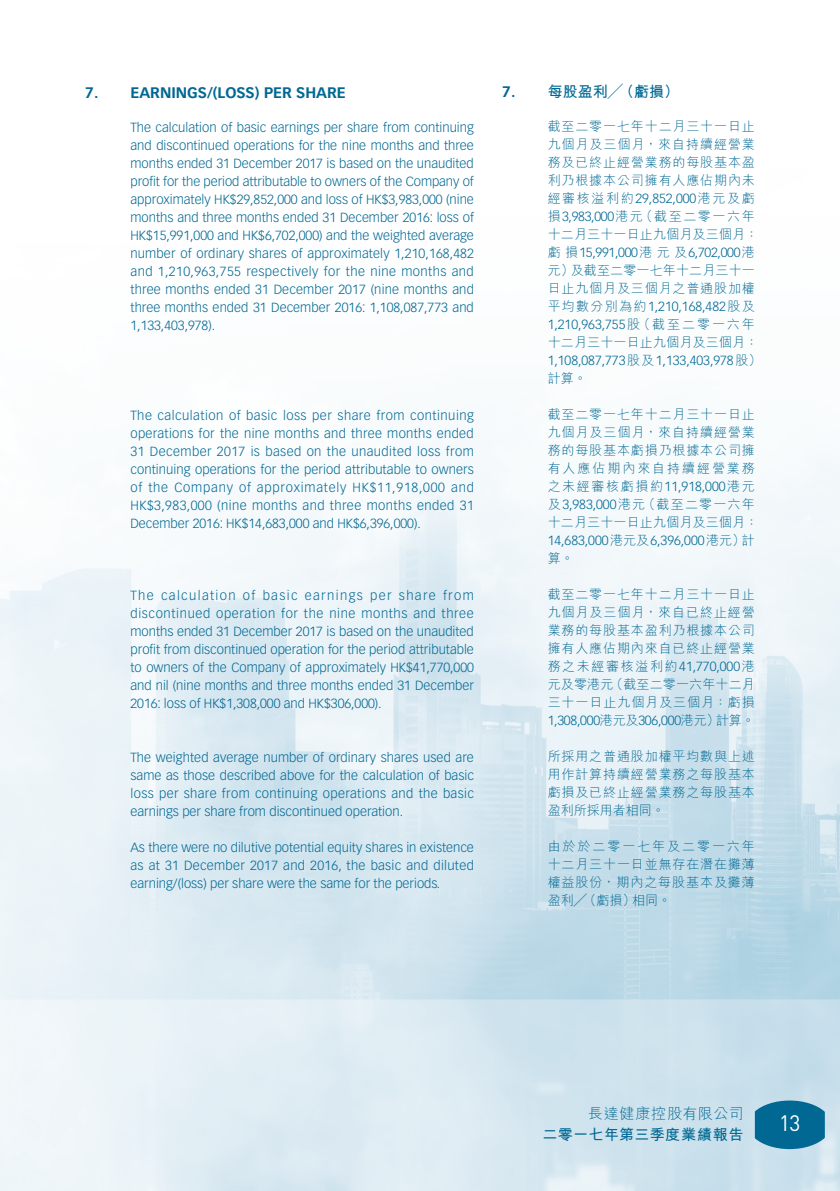
<style>
.page{position:relative;width:840px;height:1191px;background:#fff}
.page>*{position:absolute;margin:0;border:0;box-sizing:border-box;transform-origin:0 0}
.t1{font:22px "DIN";color:#fff;scale:.95 1}
.Notes_Subhead_1{font:700 15px "Vectora LT Std";color:#006893}
.附註_副標題1{font:700 15px "M Hei HK";letter-spacing:.025em;color:#006893}
.t2{font:300 15px "M Hei HK";letter-spacing:.045em;color:#006893}
.Notes{font:300 13px/18px "Vectora LT Std";color:#006893;text-align:justify}
.附註{font:300 13px/18px "M Hei HK";letter-spacing:.065em;color:#006893;text-align:justify}
.s1{font-family:"Vectora LT Std"}
</style>
<div class="page">
<img style="left:1px;top:441px;width:838px;height:750px">
<svg style="left:754px;top:1100px;width:70px;height:49px;background:#1e7aa0"></svg>
<p class="Notes_Subhead_1" style="left:85px;top:83px;width:262px">7. EARNINGS/(LOSS) PER SHARE</p>
<p class="Notes" style="left:130px;top:118px;width:345px">The calculation of basic earnings per share from continuing and discontinued operations for the nine months and three months ended 31 December 2017 is based on the unaudited profit for the period attributable to owners of the Company of approximately HK$29,852,000 and loss of HK$3,983,000 (nine months and three months ended 31 December 2016: loss of HK$15,991,000 and HK$6,702,000) and the weighted average number of ordinary shares of approximately 1,210,168,482 and 1,210,963,755 respectively for the nine months and three months ended 31 December 2017 (nine months and three months ended 31 December 2016: 1,108,087,773 and 1,133,403,978).</p>
<p class="Notes" style="left:130px;top:406px;width:345px">The calculation of basic loss per share from continuing operations for the nine months and three months ended 31 December 2017 is based on the unaudited loss from continuing operations for the period attributable to owners of the Company of approximately HK$11,918,000 and HK$3,983,000 (nine months and three months ended 31<br>December 2016: HK$14,683,000 and HK$6,396,000).</p>
<p class="Notes" style="left:130px;top:586px;width:345px">The calculation of basic earnings per share from discontinued operation for the nine months and three months ended 31 December 2017 is based on the unaudited profit from discontinued operation for the period attributable to owners of the Company of approximately HK$41,770,000 and nil (nine months and three months ended 31 December 2016: loss of HK$1,308,000 and HK$306,000).</p>
<p class="Notes" style="left:130px;top:748px;width:345px">The weighted average number of ordinary shares used are same as those described above for the calculation of basic loss per share from continuing operations and the basic earnings per share from discontinued operation.</p>
<p class="Notes" style="left:130px;top:838px;width:344px">As there were no dilutive potential equity shares in existence as at 31 December 2017 and 2016, the basic and diluted earning/(loss) per share were the same for the periods.</p>
<p class="附註_副標題1" style="left:502px;top:80px;width:178px"><span class="s1">7.</span> 每股盈利╱（虧損）</p>
<p class="附註" style="left:547px;top:117px;width:215px;text-align:left">截至二零一七年十二月三十一日止九個月及三個月，來自持續經營業務及已終止經營業務的每股基本盈利乃根據本公司擁有人應佔期內未經審核溢利約<span class="s1">29,852,000</span>港元及虧損<span class="s1">3,983,000</span>港元（截至二零一六年十二月三十一日止九個月及三個月：虧損<span class="s1">15,991,000</span>港元及<span class="s1">6,702,000</span>港元）及截至二零一七年十二月三十一日止九個月及三個月之普通股加權平均數分別為約<span class="s1">1,210,168,482</span>股及<br><span class="s1">1,210,963,755</span>股（截至二零一六年十二月三十一日止九個月及三個月：<br><span class="s1">1,108,087,773</span>股及<span class="s1">1,133,403,978</span>股）計算。</p>
<p class="附註" style="left:547px;top:405px;width:212px;text-align:left">截至二零一七年十二月三十一日止九個月及三個月，來自持續經營業務的每股基本虧損乃根據本公司擁有人應佔期內來自持續經營業務之未經審核虧損約<span class="s1">11,918,000</span>港元及<span class="s1">3,983,000</span>港元（截至二零一六年十二月三十一日止九個月及三個月：<br><span class="s1">14,683,000</span>港元及<span class="s1">6,396,000</span>港元）計算。</p>
<p class="附註" style="left:547px;top:585px;width:209px">截至二零一七年十二月三十一日止九個月及三個月，來自已終止經營業務的每股基本盈利乃根據本公司擁有人應佔期內來自已終止經營業務之未經審核溢利約<span class="s1">41,770,000</span>港元及零港元（截至二零一六年十二月三十一日止九個月及三個月：虧損<span class="s1">1,308,000</span>港元及<span class="s1">306,000</span>港元）計算。</p>
<p class="附註" style="left:547px;top:747px;width:209px">所採用之普通股加權平均數與上述用作計算持續經營業務之每股基本虧損及已終止經營業務之每股基本盈利所採用者相同。</p>
<p class="附註" style="left:547px;top:837px;width:209px">由於於二零一七年及二零一六年十二月三十一日並無存在潛在攤薄權益股份，期內之每股基本及攤薄盈利╱（虧損）相同。</p>
<p class="t2" style="left:587px;top:1105px;width:157px">長達健康控股有限公司</p>
<p class="附註_副標題1" style="left:542px;top:1123px;width:202px">二零一七年第三季度業績報告</p>
<h1 class="t1" style="left:778px;top:1109px;width:24px">13</h1>
</div>
